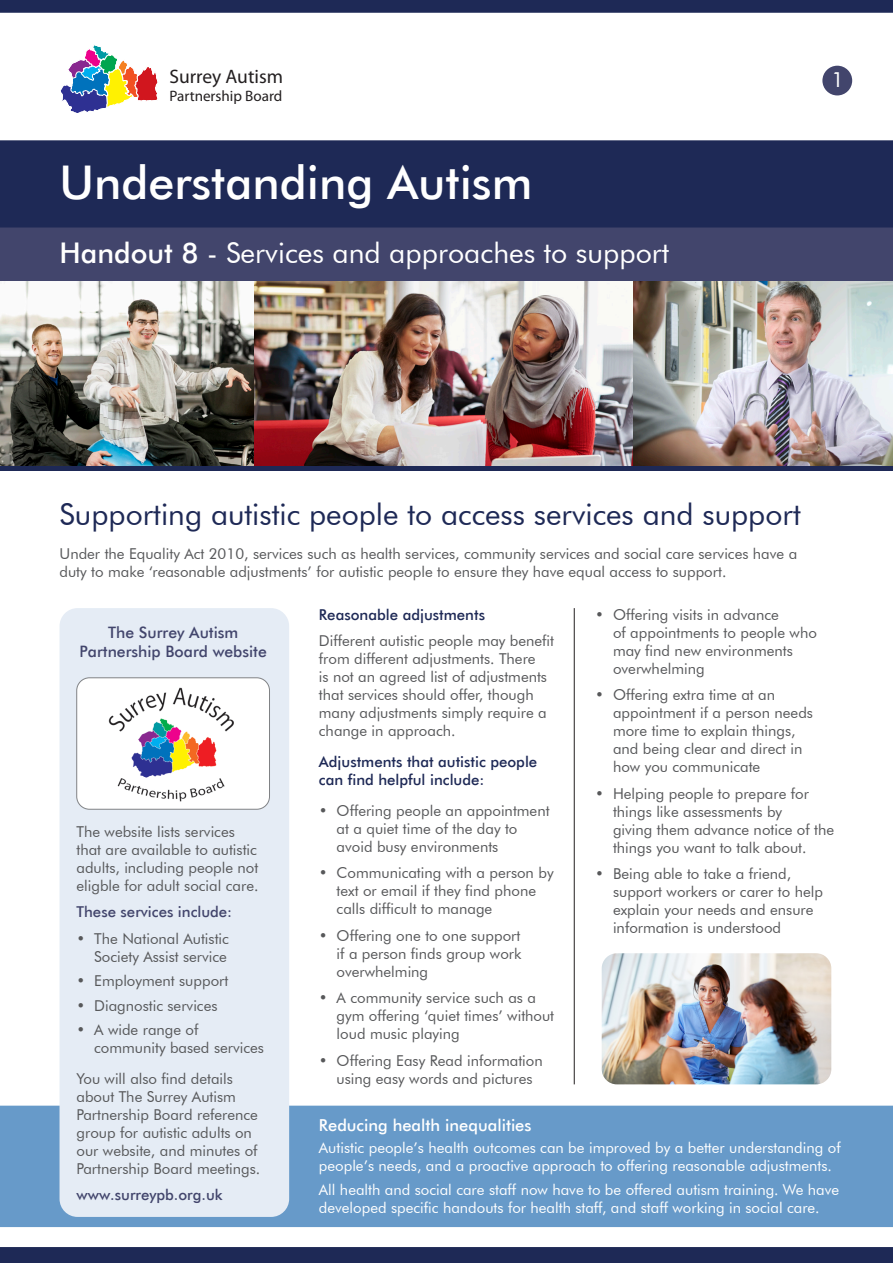
<style>
.page{position:relative;width:893px;height:1263px;background:#fff}
.page>*{position:absolute;margin:0;border:0;box-sizing:border-box;transform-origin:0 0}
.t1{font:500 46.5px "Futura BT";color:#fff}
.t2{font:30px "Futura BT";color:#1e2956}
.t3{font:28.5px "Futura BT";color:#fff}
.t4{font:21px "Futura BT";color:#fff}
.t5{font:19.5px "Myriad Pro";color:#231f20}
.t6{font:500 16.5px "Futura BT";color:#fff}
.t7{font:500 15.75px "Futura BT";color:#42456c}
.t8{font:15.15px "Myriad Pro";color:#231f20}
.t9{font:15px/18px "Futura BT";color:#57585a}
.t10{font:15px "Futura BT";color:#fff}
.t11{font:500 15px "Futura BT";color:#1e2956}
.t12{font:500 15px "Futura BT";color:#42456c}
.s1{font-weight:500}
</style>
<div class="page">
<div style="left:0;top:1106px;width:893px;height:121px;background:#679ac9"></div>
<div style="left:60px;top:608px;width:229px;height:609px;background:#e5ecf5;border-radius:18px"></div>
<div style="left:77px;top:678px;width:192px;height:131px;background:#fff;border-radius:13px"></div>
<div style="left:77px;top:678px;width:193px;height:131px;border:1px solid #808285;border-radius:13px"></div>
<img style="left:108px;top:687px;width:126px;height:115px">
<div style="left:0;top:140px;width:893px;height:87px;background:#1e2956"></div>
<div style="left:0;top:227px;width:893px;height:55px;background:#42456c"></div>
<svg style="left:0;top:0;width:893px;height:13px;background:#222d59"></svg>
<img style="left:0;top:282px;width:254px;height:184px">
<img style="left:633px;top:282px;width:260px;height:184px">
<img style="left:254px;top:282px;width:379px;height:184px">
<div style="left:0;top:466px;width:893px;height:5px;background:#1e2956"></div>
<svg style="left:60px;top:45px;width:98px;height:68px"></svg>
<img style="left:602px;top:953px;width:229px;height:131px">
<hr style="left:574px;top:608px;width:1px;height:476px;background:#231f20">
<div style="left:0;top:1247px;width:893px;height:16px;background:#1e2956"></div>
<div style="left:822px;top:66px;width:30px;height:29px;background:#42456c;border-radius:50%"></div>
<h3 class="t5" style="left:169px;top:64px;width:115px">Surrey Autism</h3>
<p class="t8" style="left:169px;top:87px;width:115px">Partnership Board</p>
<p class="t1" style="left:60px;top:155px;width:474px">Understanding Autism</p>
<p class="t3" style="left:60px;top:236px;width:611px"><span class="s1">Handout 8</span> - Services and approaches to support</p>
<h3 class="t4" style="left:831px;top:67px;width:14px">1</h3>
<p class="t2" style="left:60px;top:496px;width:743px">Supporting autistic people to access services and support</p>
<p class="t9" style="left:60px;top:544px;width:739px">Under the Equality Act 2010, services such as health services, community services and social care services have a</p>
<p class="t9" style="left:60px;top:562px;width:668px">duty to make ‘reasonable adjustments’ for autistic people to ensure they have equal access to support.</p>
<p class="t7" style="left:108px;top:622px;width:132px">The Surrey Autism</p>
<p class="t7" style="left:80px;top:641px;width:189px">Partnership Board website</p>
<p class="t9" style="left:77px;top:822px;width:183px">The website lists services that are available to autistic adults, including people not eligble for adult social care.</p>
<p class="t12" style="left:77px;top:903px;width:157px">These services include:</p>
<p class="t9" style="left:77px;top:929px;width:154px">• The National Autistic</p>
<p class="t9" style="left:94px;top:947px;width:134px">Society Assist service</p>
<p class="t9" style="left:77px;top:972px;width:153px">• Employment support</p>
<p class="t9" style="left:77px;top:996px;width:142px">• Diagnostic services</p>
<p class="t9" style="left:77px;top:1020px;width:123px">• A wide range of</p>
<p class="t9" style="left:94px;top:1038px;width:171px">community based services</p>
<p class="t9" style="left:77px;top:1069px;width:185px">You will also find details about The Surrey Autism<br>Partnership Board reference group for autistic adults on our website, and minutes of<br>Partnership Board meetings.</p>
<p class="t12" style="left:77px;top:1186px;width:148px">www.surreypb.org.uk</p>
<p class="t11" style="left:319px;top:605px;width:168px">Reasonable adjustments</p>
<p class="t9" style="left:319px;top:631px;width:237px">Different autistic people may benefit from different adjustments. There<br>is not an agreed list of adjustments that services should offer, though many adjustments simply require a change in approach.</p>
<p class="t11" style="left:319px;top:752px;width:220px">Adjustments that autistic people</p>
<p class="t11" style="left:319px;top:770px;width:167px">can find helpful include:</p>
<p class="t9" style="left:319px;top:801px;width:232px">• Offering people an appointment</p>
<p class="t9" style="left:337px;top:819px;width:182px">at a quiet time of the day to</p>
<p class="t9" style="left:337px;top:837px;width:163px">avoid busy environments</p>
<p class="t9" style="left:319px;top:863px;width:236px">• Communicating with a person by</p>
<p class="t9" style="left:337px;top:881px;width:201px">text or email if they find phone</p>
<p class="t9" style="left:337px;top:899px;width:157px">calls difficult to manage</p>
<p class="t9" style="left:319px;top:926px;width:203px">• Offering one to one support</p>
<p class="t9" style="left:337px;top:944px;width:186px">if a person finds group work</p>
<p class="t9" style="left:337px;top:962px;width:93px">overwhelming</p>
<p class="t9" style="left:319px;top:989px;width:219px">• A community service such as a</p>
<p class="t9" style="left:337px;top:1007px;width:219px">gym offering ‘quiet times’ without</p>
<p class="t9" style="left:337px;top:1025px;width:125px">loud music playing</p>
<p class="t9" style="left:319px;top:1051px;width:225px">• Offering Easy Read information</p>
<p class="t9" style="left:337px;top:1069px;width:197px">using easy words and pictures</p>
<p class="t9" style="left:595px;top:605px;width:185px">• Offering visits in advance</p>
<p class="t9" style="left:613px;top:623px;width:205px">of appointments to people who</p>
<p class="t9" style="left:613px;top:641px;width:181px">may find new environments</p>
<p class="t9" style="left:613px;top:659px;width:93px">overwhelming</p>
<p class="t9" style="left:595px;top:685px;width:181px">• Offering extra time at an</p>
<p class="t9" style="left:613px;top:703px;width:201px">appointment if a person needs</p>
<p class="t9" style="left:613px;top:721px;width:184px">more time to explain things,</p>
<p class="t9" style="left:613px;top:739px;width:191px">and being clear and direct in</p>
<p class="t9" style="left:613px;top:757px;width:149px">how you communicate</p>
<p class="t9" style="left:595px;top:784px;width:215px">• Helping people to prepare for</p>
<p class="t9" style="left:613px;top:802px;width:171px">things like assessments by</p>
<p class="t9" style="left:613px;top:820px;width:223px">giving them advance notice of the</p>
<p class="t9" style="left:613px;top:838px;width:195px">things you want to talk about.</p>
<p class="t9" style="left:595px;top:864px;width:197px">• Being able to take a friend,</p>
<p class="t9" style="left:613px;top:882px;width:211px">support workers or carer to help</p>
<p class="t9" style="left:613px;top:900px;width:202px">explain your needs and ensure</p>
<p class="t9" style="left:613px;top:918px;width:170px">information is understood</p>
<p class="t6" style="left:319px;top:1114px;width:214px">Reducing health inequalities</p>
<p class="t10" style="left:319px;top:1138px;width:523px">Autistic people’s health outcomes can be improved by a better understanding of</p>
<p class="t10" style="left:319px;top:1156px;width:514px">people’s needs, and a proactive approach to offering reasonable adjustments.</p>
<p class="t10" style="left:319px;top:1181px;width:522px">All health and social care staff now have to be offered autism training. We have</p>
<p class="t10" style="left:319px;top:1199px;width:502px">developed specific handouts for health staff, and staff working in social care.</p>
</div>
